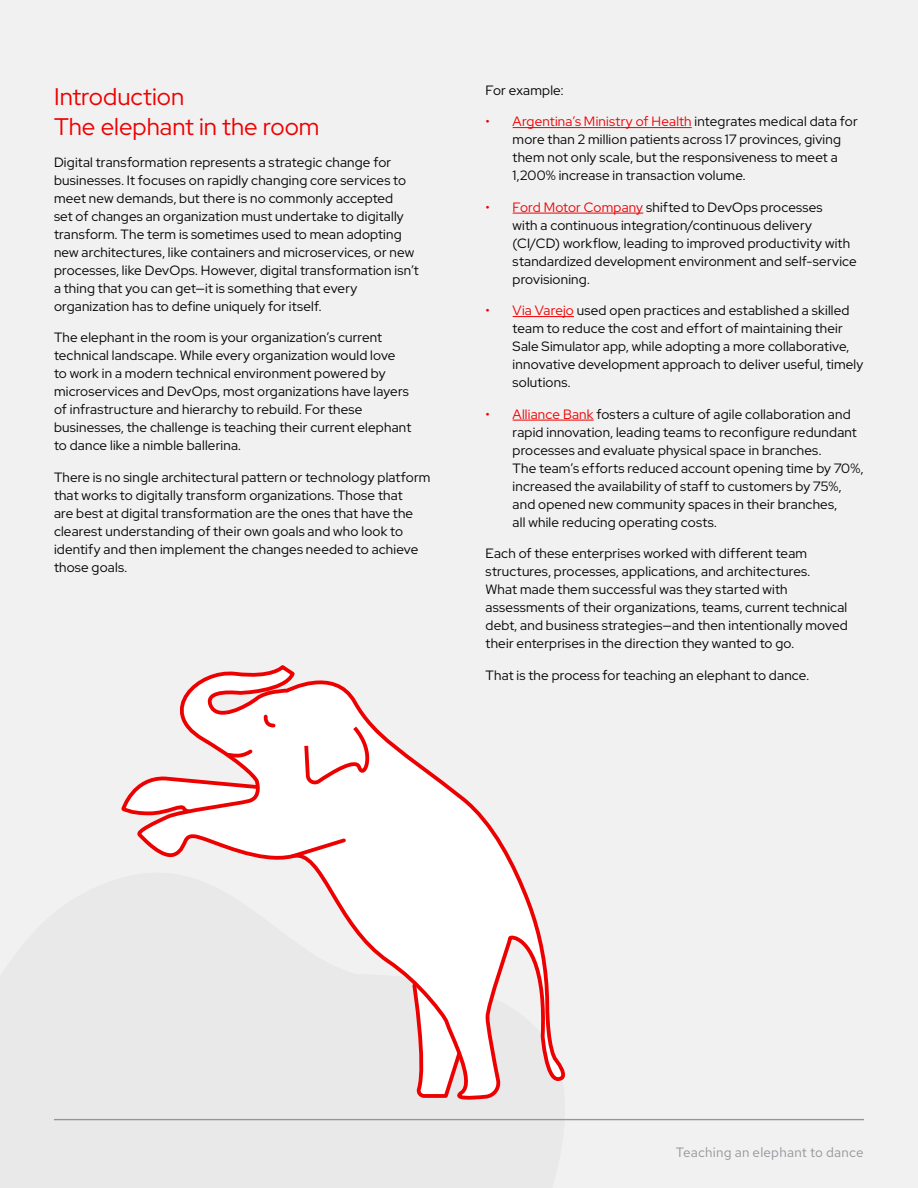
<style>
.page{position:relative;width:918px;height:1188px;background:#f1f1f2}
.page>*{position:absolute;margin:0;border:0;box-sizing:border-box;transform-origin:0 0}
.t1{font:24px/30px "Red Hat Display";color:#e00}
.t2{font:13.5px/18px "Red Hat Display";letter-spacing:.015em;color:#030000}
.t3{font:13.5px "Red Hat Text";letter-spacing:.015em;color:#939598}
.s1{color:#e00}
</style>
<div class="page">
<svg style="left:54px;top:1118px;width:542px;height:3px"></svg>
<hr style="left:513px;top:127px;width:179px;height:1px;background:#e00">
<hr style="left:513px;top:213px;width:130px;height:1px;background:#e00">
<hr style="left:513px;top:316px;width:61px;height:1px;background:#e00">
<hr style="left:513px;top:420px;width:81px;height:1px;background:#e00">
<hr style="left:54px;top:1119px;width:810px;height:1px;background:#939598">
<svg style="left:180px;top:665px;width:385px;height:435px"></svg>
<svg style="left:121px;top:713px;width:256px;height:148px"></svg>
<h1 class="t1" style="left:54px;top:82px;width:267px">Introduction<br>The elephant in the room</h1>
<p class="t2" style="left:54px;top:153px;width:366px">Digital transformation represents a strategic change for businesses. It focuses on rapidly changing core services to meet new demands, but there is no commonly accepted<br>set of changes an organization must undertake to digitally transform. The term is sometimes used to mean adopting new architectures, like containers and microservices, or new processes, like DevOps. However, digital transformation isn’t a thing that you can get—it is something that every organization has to define uniquely for itself.</p>
<p class="t2" style="left:54px;top:328px;width:359px">The elephant in the room is your organization’s current technical landscape. While every organization would love to work in a modern technical environment powered by microservices and DevOps, most organizations have layers of infrastructure and hierarchy to rebuild. For these businesses, the challenge is teaching their current elephant to dance like a nimble ballerina.</p>
<p class="t2" style="left:54px;top:468px;width:378px">There is no single architectural pattern or technology platform that works to digitally transform organizations. Those that<br>are best at digital transformation are the ones that have the clearest understanding of their own goals and who look to identify and then implement the changes needed to achieve those goals.</p>
<p class="t2" style="left:486px;top:81px;width:79px">For example:</p>
<p class="t2" style="left:513px;top:112px;width:347px;text-indent:-27px"><span class="s1">• Argentina’s Ministry of Health</span> integrates medical data for more than 2 million patients across 17 provinces, giving them not only scale, but the responsiveness to meet a 1,200% increase in transaction volume.</p>
<p class="t2" style="left:513px;top:198px;width:346px;text-indent:-27px"><span class="s1">• Ford Motor Company</span> shifted to DevOps processes<br>with a continuous integration/continuous delivery (CI/CD) workflow, leading to improved productivity with standardized development environment and self-service provisioning.</p>
<p class="t2" style="left:513px;top:301px;width:352px;text-indent:-27px"><span class="s1">• Via Varejo</span> used open practices and established a skilled team to reduce the cost and effort of maintaining their Sale Simulator app, while adopting a more collaborative, innovative development approach to deliver useful, timely solutions.</p>
<p class="t2" style="left:513px;top:405px;width:352px;text-indent:-27px"><span class="s1">• Alliance Bank</span> fosters a culture of agile collaboration and rapid innovation, leading teams to reconfigure redundant processes and evaluate physical space in branches.<br>The team’s efforts reduced account opening time by 70%, increased the availability of staff to customers by 75%, and opened new community spaces in their branches,<br>all while reducing operating costs.</p>
<p class="t2" style="left:486px;top:544px;width:364px">Each of these enterprises worked with different team structures, processes, applications, and architectures.<br>What made them successful was they started with assessments of their organizations, teams, current technical debt, and business strategies—and then intentionally moved their enterprises in the direction they wanted to go.</p>
<p class="t2" style="left:486px;top:666px;width:325px">That is the process for teaching an elephant to dance.</p>
<p class="t3" style="left:676px;top:1143px;width:189px">Teaching an elephant to dance</p>
</div>
